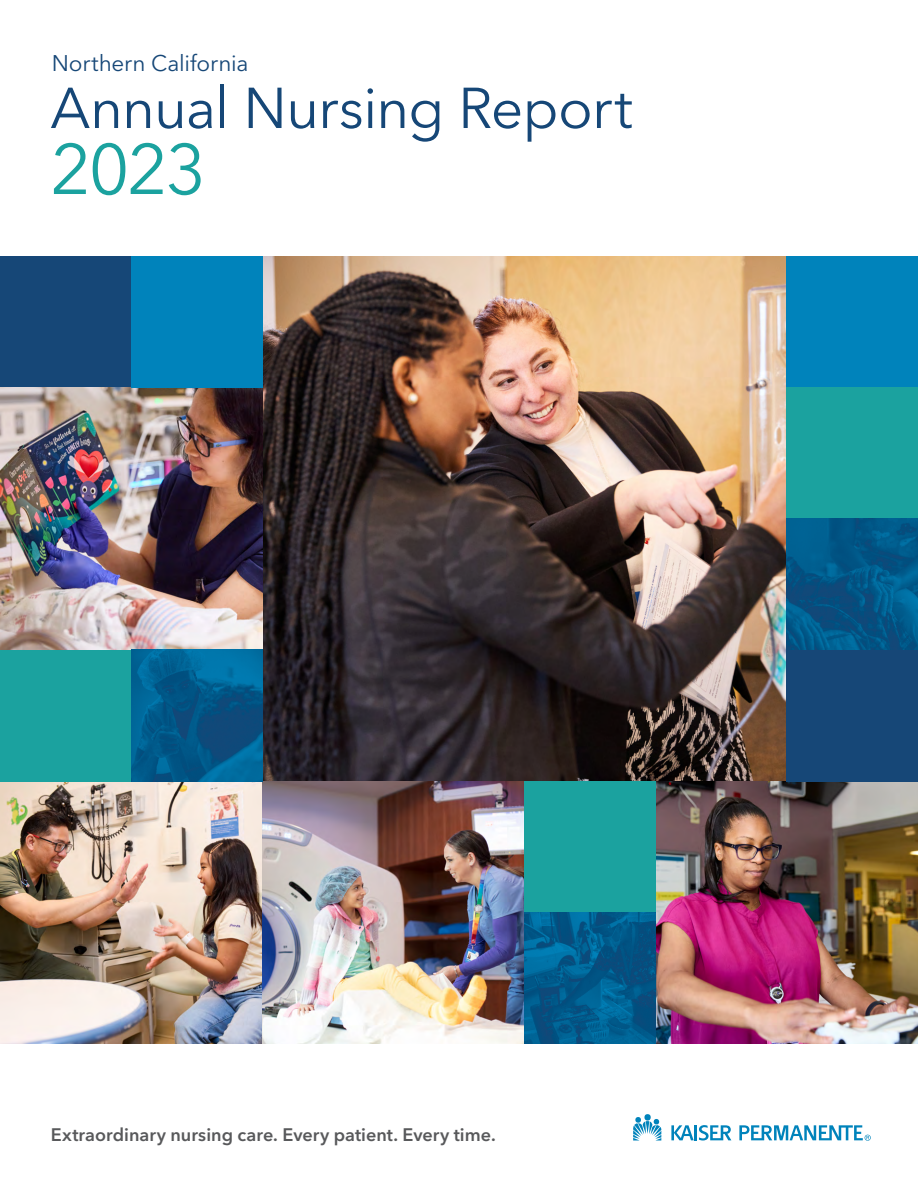
<style>
.page{position:relative;width:918px;height:1188px;background:#fff}
.page>*{position:absolute;margin:0;border:0;box-sizing:border-box;transform-origin:0 0}
.t1{font:70.5px "Avenir Next LT Pro";color:#1ba29f}
.t2{font:57px "Avenir Next LT Pro";letter-spacing:-.015em;color:#164777}
.t3{font:22.5px "Avenir Next LT Pro";letter-spacing:-.01em;color:#164777}
.Body_Text{font:600 18px "Avenir Next LT Pro";color:#58595b}
</style>
<div class="page">
<svg style="left:633px;top:1117px;width:28px;height:24px"></svg>
<div style="left:644px;top:1114px;width:7px;height:7px;background:#0083bb;border-radius:50%"></div>
<svg style="left:671px;top:1125px;width:60px;height:16px"></svg>
<svg style="left:739px;top:1125px;width:132px;height:16px"></svg>
<img style="left:262px;top:256px;width:525px;height:525px">
<div style="left:0;top:257px;width:262px;height:131px;background:#164777"></div>
<img style="left:0;top:781px;width:262px;height:262px">
<img style="left:656px;top:781px;width:262px;height:262px">
<img style="left:262px;top:781px;width:263px;height:262px">
<img style="left:0;top:388px;width:262px;height:262px">
<div style="left:0;top:650px;width:131px;height:131px;background:#1ba29f"></div>
<div style="left:525px;top:781px;width:131px;height:131px;background:#1ba29f"></div>
<div style="left:131px;top:256px;width:131px;height:132px;background:#0083bb"></div>
<img style="left:525px;top:912px;width:131px;height:131px">
<img style="left:131px;top:650px;width:131px;height:131px">
<div style="left:787px;top:256px;width:131px;height:132px;background:#0083bb"></div>
<div style="left:787px;top:650px;width:131px;height:131px;background:#164777"></div>
<div style="left:787px;top:388px;width:131px;height:131px;background:#1ba29f"></div>
<img style="left:787px;top:519px;width:131px;height:131px">
<h1 class="t3" style="left:52px;top:50px;width:198px">Northern California</h1>
<h1 class="t2" style="left:50px;top:74px;width:584px">Annual Nursing Report</h1>
<h1 class="t1" style="left:50px;top:127px;width:157px">2023</h1>
<p class="Body_Text" style="left:51px;top:1124px;width:446px">Extraordinary nursing care. Every patient. Every time.</p>
</div>
